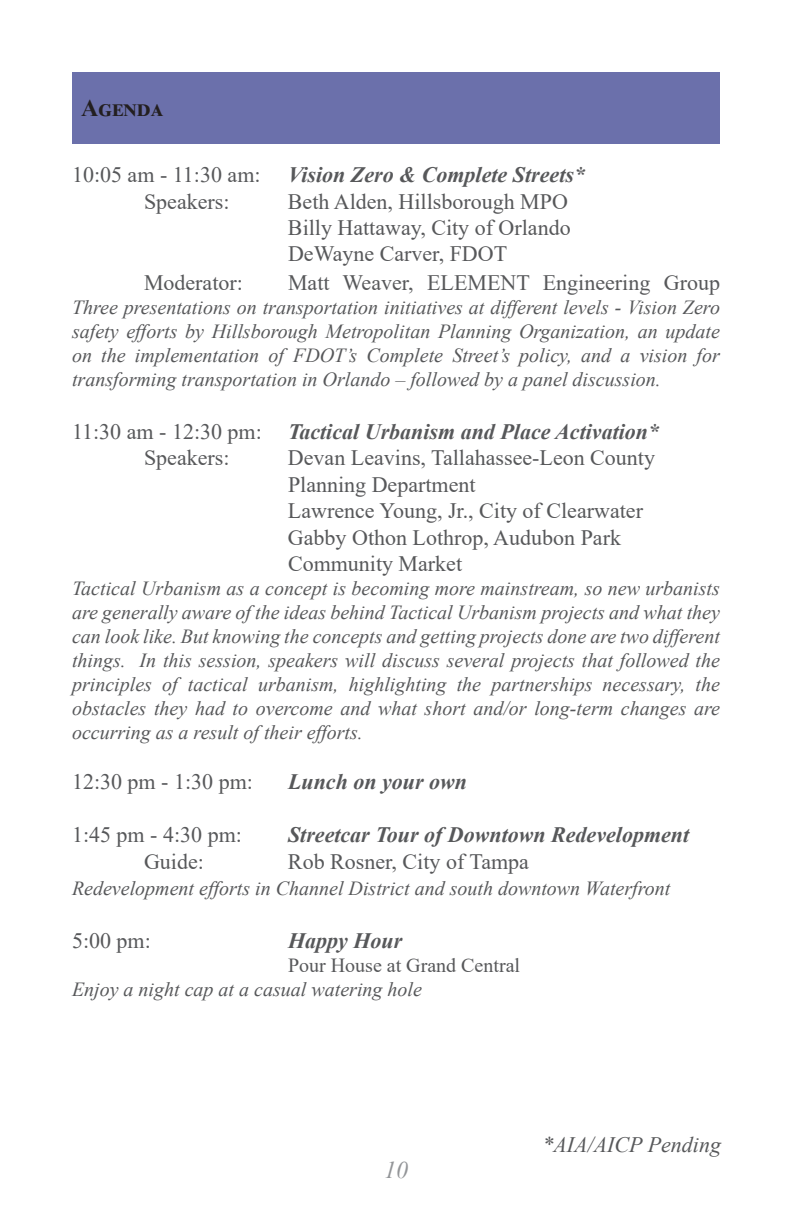
<style>
.page{position:relative;width:792px;height:1224px;background:#fff}
.page>*{position:absolute;margin:0;border:0;box-sizing:border-box;transform-origin:0 0}
.t1{font:700 24px "Times New Roman";color:#231f20}
.t2{font:italic 24px "Times New Roman";color:#939598}
.Time_-_Course_Title{font:22px/26.4px "Times New Roman";color:#57585a}
.Time_-_Course_Title-2{font:italic 700 22px "Times New Roman";color:#57585a}
.t3{font:italic 22px "Times New Roman";color:#57585a}
.t4{font:italic 20px/24px "Times New Roman";color:#57585a;text-align:justify}
.t5{font:20px "Times New Roman";color:#57585a}
.s1{font-weight:400;font-style:normal}
</style>
<div class="page">
<div style="left:72px;top:72px;width:648px;height:72px;background:#6b70ab"></div>
<p class="t1" style="left:81px;top:91px;width:83px">Agenda</p>
<p class="Time_-_Course_Title-2" style="left:72px;top:160px;width:515px"><span class="s1">10:05 am - 11:30 am:</span> Vision Zero &amp; Complete Streets*</p>
<p class="Time_-_Course_Title" style="left:144px;top:187px;width:87px">Speakers:</p>
<p class="Time_-_Course_Title" style="left:288px;top:187px;width:281px">Beth Alden, Hillsborough MPO</p>
<p class="Time_-_Course_Title" style="left:288px;top:214px;width:284px">Billy Hattaway, City of Orlando</p>
<p class="Time_-_Course_Title" style="left:288px;top:240px;width:221px">DeWayne Carver, FDOT</p>
<p class="Time_-_Course_Title" style="left:144px;top:269px;width:100px">Moderator:</p>
<p class="Time_-_Course_Title" style="left:288px;top:269px;width:433px">Matt Weaver, ELEMENT Engineering Group</p>
<p class="t4" style="left:72px;top:295px;width:650px">Three presentations on transportation initiatives at different levels - Vision Zero safety efforts by Hillsborough Metropolitan Planning Organization, an update on the implementation of FDOT’s Complete Street’s policy, and a vision for transforming transportation in Orlando – followed by a panel discussion.</p>
<p class="Time_-_Course_Title-2" style="left:72px;top:416px;width:589px"><span class="s1">11:30 am - 12:30 pm:</span> Tactical Urbanism and Place Activation*</p>
<p class="Time_-_Course_Title" style="left:144px;top:444px;width:87px">Speakers:</p>
<p class="Time_-_Course_Title" style="left:288px;top:444px;width:369px">Devan Leavins, Tallahassee-Leon County</p>
<p class="Time_-_Course_Title" style="left:288px;top:471px;width:357px">Planning Department<br>Lawrence Young, Jr., City of Clearwater<br>Gabby Othon Lothrop, Audubon Park<br>Community Market</p>
<p class="t4" style="left:72px;top:576px;width:650px">Tactical Urbanism as a concept is becoming more mainstream, so new urbanists are generally aware of the ideas behind Tactical Urbanism projects and what they can look like. But knowing the concepts and getting projects done are two different things. In this session, speakers will discuss several projects that followed the principles of tactical urbanism, highlighting the partnerships necessary, the obstacles they had to overcome and what short and/or long-term changes are occurring as a result of their efforts.</p>
<p class="Time_-_Course_Title" style="left:72px;top:768px;width:182px">12:30 pm - 1:30 pm:</p>
<p class="Time_-_Course_Title-2" style="left:288px;top:767px;width:181px">Lunch on your own</p>
<p class="Time_-_Course_Title" style="left:72px;top:821px;width:171px">1:45 pm - 4:30 pm:</p>
<p class="Time_-_Course_Title-2" style="left:288px;top:820px;width:403px">Streetcar Tour of Downtown Redevelopment</p>
<p class="Time_-_Course_Title" style="left:144px;top:847px;width:61px">Guide:</p>
<p class="Time_-_Course_Title" style="left:288px;top:847px;width:243px">Rob Rosner, City of Tampa</p>
<p class="t4" style="left:72px;top:876px;width:600px">Redevelopment efforts in Channel District and south downtown Waterfront</p>
<p class="Time_-_Course_Title" style="left:72px;top:927px;width:80px">5:00 pm:</p>
<p class="Time_-_Course_Title-2" style="left:288px;top:925px;width:116px">Happy Hour</p>
<p class="t5" style="left:288px;top:951px;width:234px">Pour House at Grand Central</p>
<p class="t4" style="left:72px;top:977px;width:351px">Enjoy a night cap at a casual watering hole</p>
<p class="t2" style="left:384px;top:1154px;width:25px">10</p>
<p class="t3" style="left:542px;top:1129px;width:180px">*AIA/AICP Pending</p>
</div>
